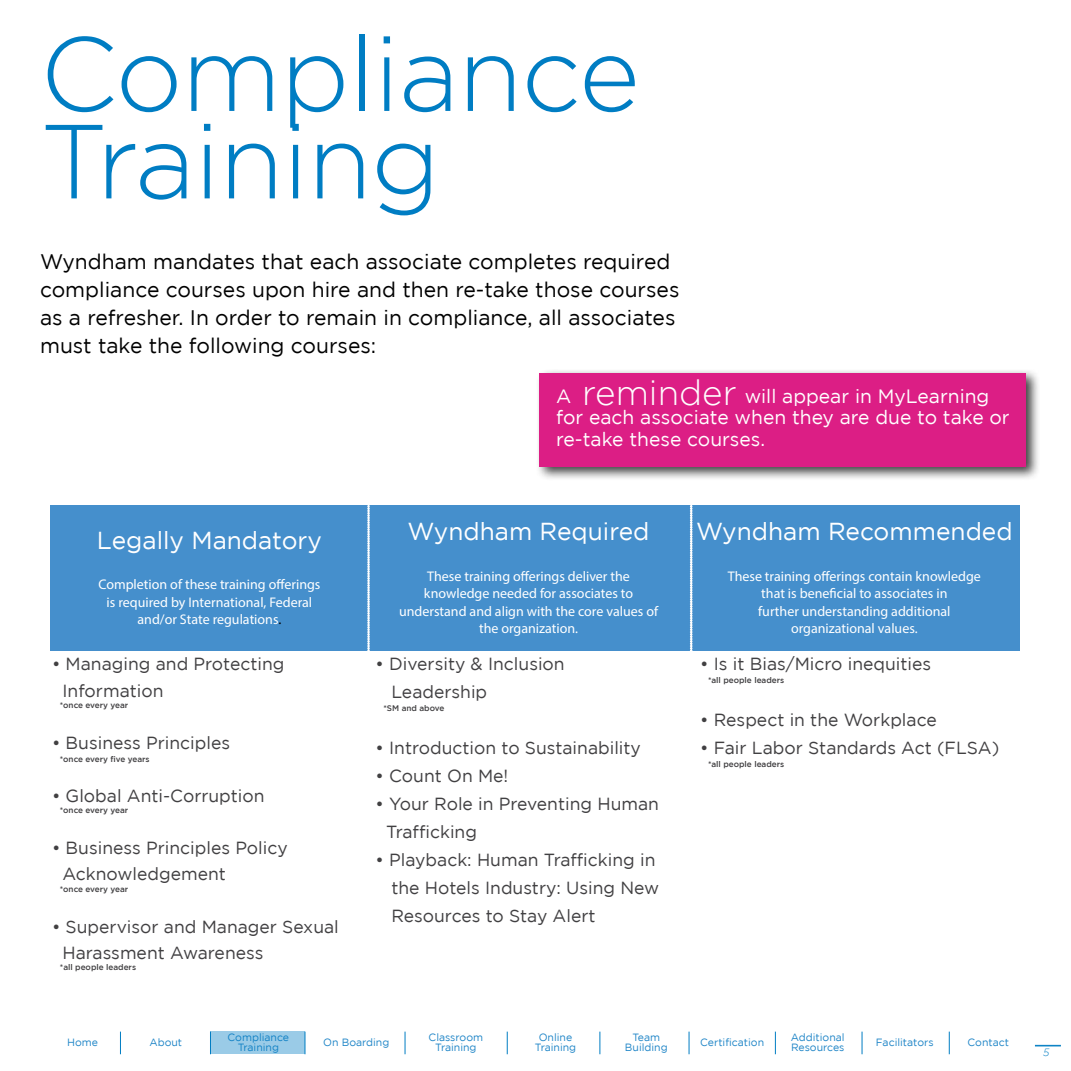
<style>
.page{position:relative;width:1071px;height:1071px;background:#fff}
.page>*{position:absolute;margin:0;border:0;box-sizing:border-box;transform-origin:0 0}
.t1{font:300 105px/87.5px "Gotham";letter-spacing:-.01em;color:#007dc3}
.t2{font:300 35px "Gotham";color:#fff}
.t3{font:24.5px "Gotham";color:#fff}
.t4{font:21px/28px "Gotham";color:#000}
.t5{font:19.25px/21px "Gotham";color:#fff}
.t6{font:17.5px/28px "Gotham";color:#414042}
.t7{font:14px/17.5px "Myriad Pro";color:#fff;text-align:center}
.t8{font:10.5px/10.5px "Gotham";color:#1f85c7;text-align:center}
.t9{font:italic 300 10.5px "Gotham";color:#007dc3}
.t10{font:500 8.22px "Gotham";color:#414042}
.s1{color:#000}
</style>
<div class="page">
<svg style="left:1035px;top:1045px;width:26px;height:2px"></svg>
<svg style="left:949px;top:1032px;width:1px;height:22px"></svg>
<svg style="left:862px;top:1032px;width:1px;height:22px"></svg>
<svg style="left:775px;top:1032px;width:1px;height:22px"></svg>
<svg style="left:689px;top:1032px;width:1px;height:22px"></svg>
<svg style="left:599px;top:1032px;width:1px;height:22px"></svg>
<svg style="left:507px;top:1032px;width:1px;height:22px"></svg>
<svg style="left:405px;top:1032px;width:1px;height:22px"></svg>
<svg style="left:305px;top:1032px;width:1px;height:22px"></svg>
<svg style="left:120px;top:1032px;width:1px;height:22px"></svg>
<div style="left:535px;top:369px;width:506px;height:113px;background:#000;opacity:.75"></div>
<div style="left:540px;top:373px;width:486px;height:94px;background:#dc1e85"></div>
<div style="left:50px;top:505px;width:319px;height:146px;background:#458fcc"></div>
<div style="left:369px;top:505px;width:320px;height:146px;background:#458fcc"></div>
<div style="left:689px;top:505px;width:331px;height:146px;background:#458fcc"></div>
<svg style="left:368px;top:505px;width:2px;height:146px"></svg>
<svg style="left:690px;top:505px;width:2px;height:146px"></svg>
<div style="left:210px;top:1032px;width:95px;height:22px;background:#9acbe7"></div>
<h1 class="t1" style="left:40px;top:29px;width:601px">Compliance<br>Training</h1>
<p class="t4" style="left:40px;top:247px;width:641px">Wyndham mandates that each associate completes required compliance courses upon hire and then re-take those courses as a refresher. In order to remain in compliance, all associates must take the following courses:</p>
<h3 class="t3" style="left:97px;top:527px;width:227px">Legally Mandatory</h3>
<p class="t7" style="left:98px;top:576px;width:224px">Completion of these training offerings is required by International, Federal and/or State regulations<span class="s1">.</span></p>
<p class="t6" style="left:63px;top:651px;width:223px;line-height:26.2px;text-indent:-10px">• Managing and Protecting<br>Information</p>
<p class="t10" style="left:60px;top:700px;width:70px">*once every year</p>
<p class="t6" style="left:52px;top:729px;width:180px">• Business Principles</p>
<p class="t10" style="left:60px;top:754px;width:91px">*once every five years</p>
<p class="t6" style="left:52px;top:781px;width:214px">• Global Anti-Corruption</p>
<p class="t10" style="left:60px;top:805px;width:70px">*once every year</p>
<p class="t6" style="left:63px;top:835px;width:227px;line-height:26.2px;text-indent:-10px">• Business Principles Policy<br>Acknowledgement</p>
<p class="t10" style="left:60px;top:884px;width:70px">*once every year</p>
<p class="t6" style="left:63px;top:913px;width:278px;line-height:26.2px;text-indent:-10px">• Supervisor and Manager Sexual<br>Harassment Awareness</p>
<p class="t10" style="left:60px;top:963px;width:78px">*all people leaders</p>
<h2 class="t2" style="left:582px;top:373px;width:156px">reminder</h2>
<p class="t5" style="left:556px;top:385px;width:455px;text-indent:188px">will appear in MyLearning for each associate when they are due to take or</p>
<p class="t5" style="left:556px;top:429px;width:211px">re-take these courses.</p>
<p class="t5" style="left:556px;top:385px;width:17px">A</p>
<h3 class="t3" style="left:408px;top:518px;width:243px">Wyndham Required</h3>
<p class="t7" style="left:399px;top:567px;width:261px">These training offerings deliver the knowledge needed for associates to understand and align with the core values of the organization.</p>
<p class="t6" style="left:391px;top:650px;width:175px;text-indent:-16px">• Diversity &amp; Inclusion<br>Leadership</p>
<p class="t10" style="left:383px;top:704px;width:62px">*SM and above</p>
<p class="t6" style="left:376px;top:734px;width:267px">• Introduction to Sustainability</p>
<p class="t6" style="left:376px;top:762px;width:134px">• Count On Me!</p>
<p class="t6" style="left:386px;top:790px;width:274px;text-indent:-10px">• Your Role in Preventing Human<br>Trafficking</p>
<p class="t6" style="left:391px;top:846px;width:269px;text-indent:-16px">• Playback: Human Trafficking in the Hotels Industry: Using New<br>Resources to Stay Alert</p>
<h3 class="t3" style="left:696px;top:518px;width:318px">Wyndham Recommended</h3>
<p class="t7" style="left:728px;top:567px;width:255px">These training offerings contain knowledge that is beneficial to associates in<br>further understanding additional organizational values.</p>
<p class="t6" style="left:700px;top:650px;width:233px">• Is it Bias/Micro inequities</p>
<p class="t10" style="left:708px;top:676px;width:78px">*all people leaders</p>
<p class="t6" style="left:700px;top:706px;width:238px">• Respect in the Workplace</p>
<p class="t6" style="left:700px;top:734px;width:301px">• Fair Labor Standards Act (FLSA)</p>
<p class="t10" style="left:708px;top:760px;width:78px">*all people leaders</p>
<p class="t8" style="left:67px;top:1037px;width:32px">Home</p>
<p class="t8" style="left:149px;top:1037px;width:34px">About</p>
<p class="t8" style="left:228px;top:1032px;width:63px">Compliance<br>Training</p>
<p class="t8" style="left:323px;top:1037px;width:68px">On Boarding</p>
<p class="t8" style="left:429px;top:1032px;width:56px">Classroom<br>Training</p>
<p class="t8" style="left:535px;top:1032px;width:43px">Online<br>Training</p>
<p class="t8" style="left:625px;top:1032px;width:44px">Team<br>Building</p>
<p class="t8" style="left:791px;top:1032px;width:55px;text-align:left">Additional<br>Resources</p>
<p class="t8" style="left:700px;top:1037px;width:66px">Certification</p>
<p class="t8" style="left:876px;top:1037px;width:59px">Facilitators</p>
<p class="t8" style="left:968px;top:1037px;width:43px">Contact</p>
<p class="t9" style="left:1043px;top:1046px;width:8px">5</p>
</div>
